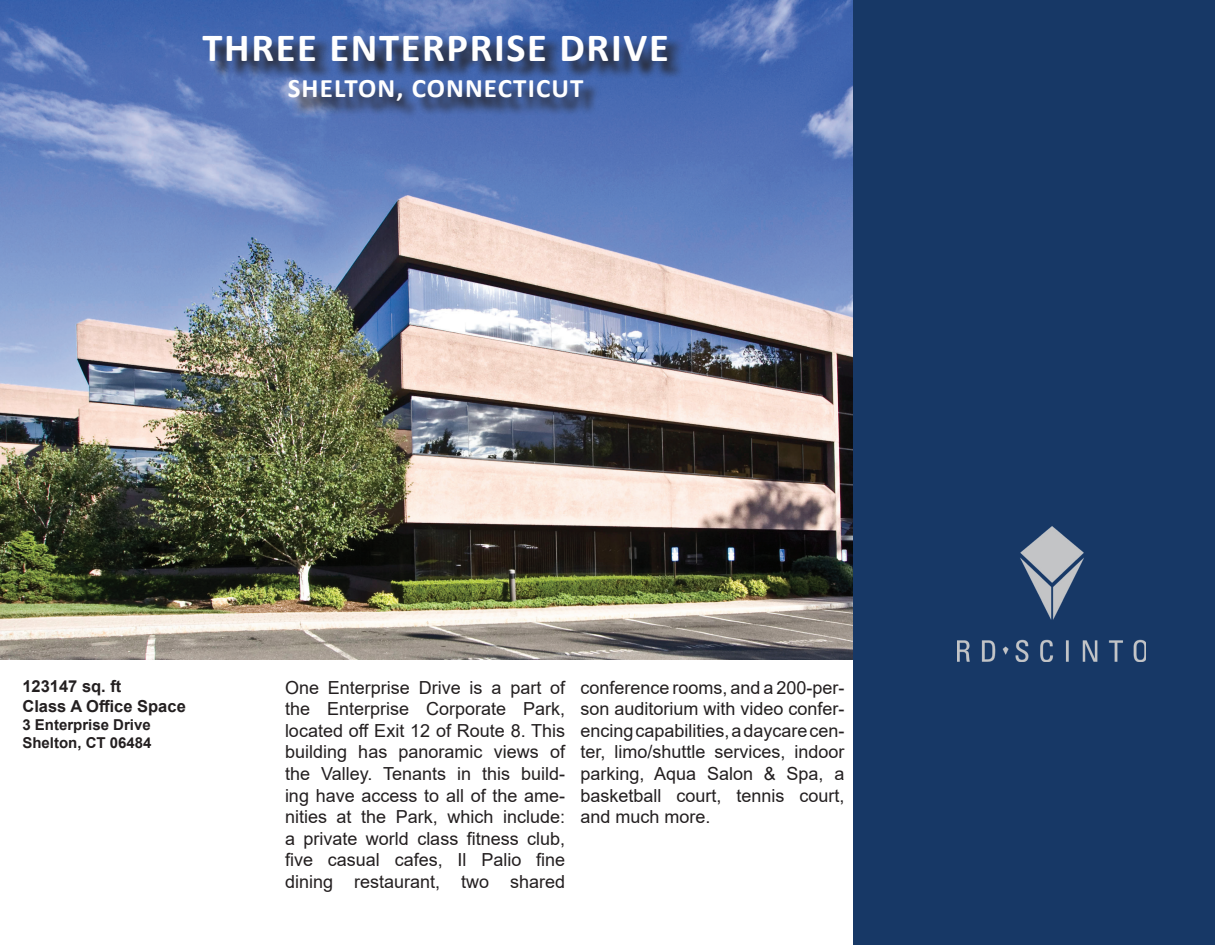
<style>
.page{position:relative;width:1215px;height:945px;background:#fff}
.page>*{position:absolute;margin:0;border:0;box-sizing:border-box;transform-origin:0 0}
.t1{font:700 40.05px "Calibri";letter-spacing:.04em;color:#fff}
.t2{font:700 26.7px "Calibri";letter-spacing:.04em;color:#fff}
.t3{font:18px/21.6px "Arial";color:#231f20;text-align:justify}
.t4{font:700 16.5px/19.8px "Arial";color:#231f20}
.t5{font:700 15px/18px "Arial";color:#231f20}
</style>
<div class="page">
<img style="left:0;top:0;width:852px;height:660px">
<div style="left:853px;top:0;width:362px;height:945px;background:#173866"></div>
<img style="left:958px;top:527px;width:188px;height:134px">
<svg style="left:205px;top:38px;width:480px;height:81px"></svg>
<h1 class="t1" style="left:203px;top:20px;width:468px">THREE ENTERPRISE DRIVE</h1>
<h2 class="t2" style="left:288px;top:69px;width:297px">SHELTON, CONNECTICUT</h2>
<p class="t4" style="left:22px;top:677px;width:165px">123147 sq. ft<br>Class A Office Space</p>
<p class="t5" style="left:22px;top:716px;width:131px">3 Enterprise Drive<br>Shelton, CT 06484</p>
<p class="t3" style="left:285px;top:676px;width:282px">One Enterprise Drive is a part of the Enterprise Corporate Park, located off Exit 12 of Route 8. This building has panoramic views of the Valley. Tenants in this build&shy;ing have access to all of the ame&shy;nities at the Park, which include: a private world class fitness club, five casual cafes, Il Palio fine dining restaurant, two shared</p>
<p class="t3" style="left:580px;top:676px;width:266px">conference rooms, and a 200-per&shy;son auditorium with video confer&shy;encing capabilities, a daycare cen&shy;ter, limo/shuttle services, indoor parking, Aqua Salon &amp; Spa, a basketball court, tennis court, and much more.</p>
</div>
